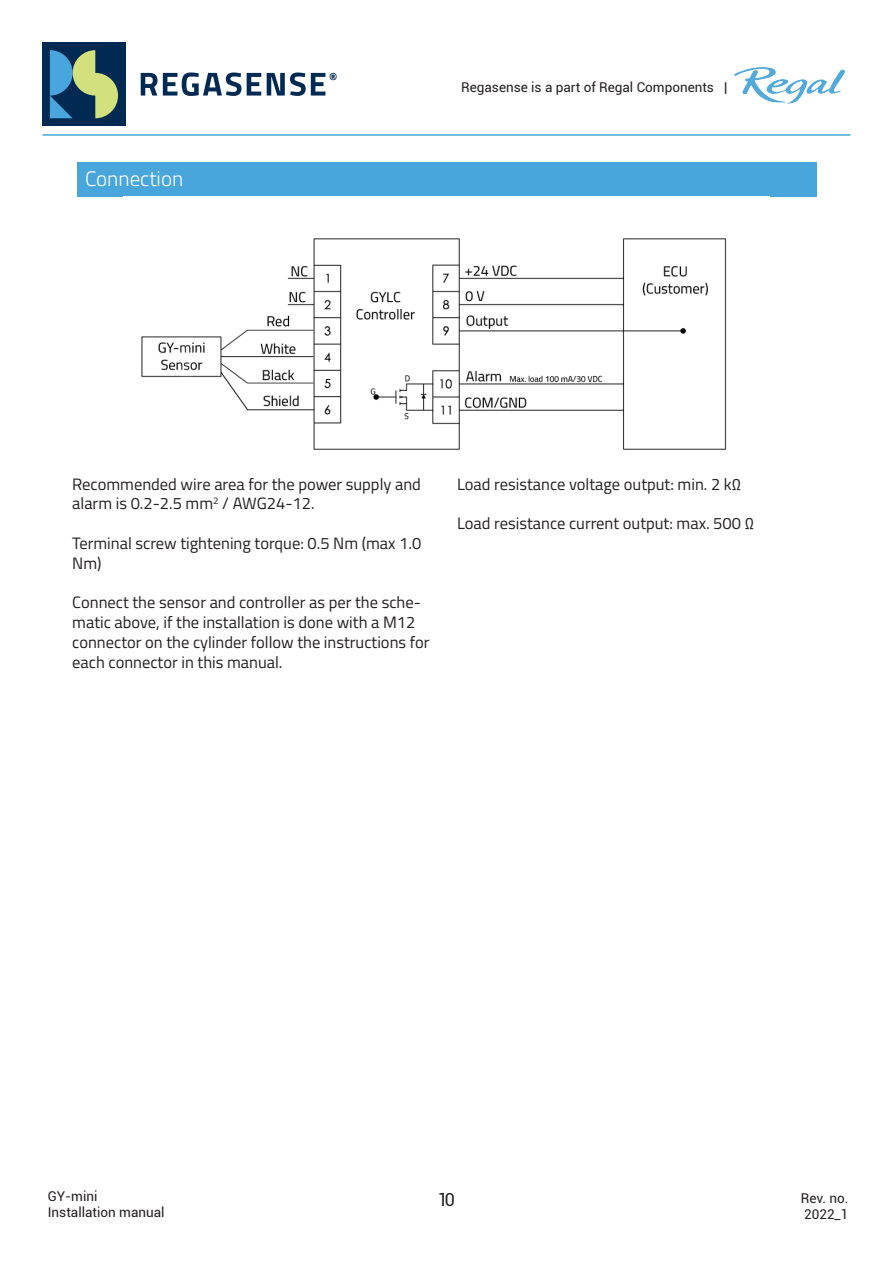
<style>
.page{position:relative;width:893px;height:1263px;background:#fff}
.page>*{position:absolute;margin:0;border:0;box-sizing:border-box;transform-origin:0 0}
.Regal_Subheading{font:300 21px "Titillium Web";color:#fff}
.t1{font:18px "Roboto";color:#231f20}
.Regal_Body_text{font:16.5px/19.8px "Titillium Web";color:#231f20}
.t2{font:13.5px/16.2px "Roboto";color:#231f20}
</style>
<div class="page">
<img style="left:735px;top:68px;width:110px;height:36px">
<div style="left:42px;top:43px;width:84px;height:83px;background:#002a52"></div>
<svg style="left:50px;top:50px;width:68px;height:68px"></svg>
<svg style="left:141px;top:73px;width:16px;height:23px"></svg>
<svg style="left:163px;top:72px;width:78px;height:24px"></svg>
<svg style="left:247px;top:73px;width:14px;height:23px"></svg>
<svg style="left:267px;top:72px;width:70px;height:24px"></svg>
<hr style="left:43px;top:134px;width:807px;height:2px;background:#48a6dc">
<div style="left:77px;top:162px;width:739px;height:34px;background:#48a6dc"></div>
<img style="left:141px;top:238px;width:586px;height:212px">
<p class="Regal_Subheading" style="left:85px;top:163px;width:100px">Connection</p>
<p class="t2" style="left:461px;top:79px;width:268px">Regasense is a part of Regal Components |</p>
<p class="Regal_Body_text" style="left:72px;top:473px;width:350px">Recommended wire area for the power supply and alarm is 0.2-2.5 mm<sup>2</sup> / AWG24-12.</p>
<p class="Regal_Body_text" style="left:72px;top:533px;width:351px">Terminal screw tightening torque: 0.5 Nm (max 1.0<br>Nm)</p>
<p class="Regal_Body_text" style="left:72px;top:592px;width:359px">Connect the sensor and controller as per the sche&shy;matic above, if the installation is done with a M12 connector on the cylinder follow the instructions for each connector in this manual.</p>
<p class="Regal_Body_text" style="left:457px;top:473px;width:285px">Load resistance voltage output: min. 2 kΩ</p>
<p class="Regal_Body_text" style="left:457px;top:513px;width:298px">Load resistance current output: max. 500 Ω</p>
<p class="t2" style="left:48px;top:1187px;width:118px">GY-mini<br>Installation manual</p>
<p class="t1" style="left:438px;top:1187px;width:19px">10</p>
<p class="t2" style="left:801px;top:1189px;width:49px">Rev. no.<br>2022_1</p>
</div>
